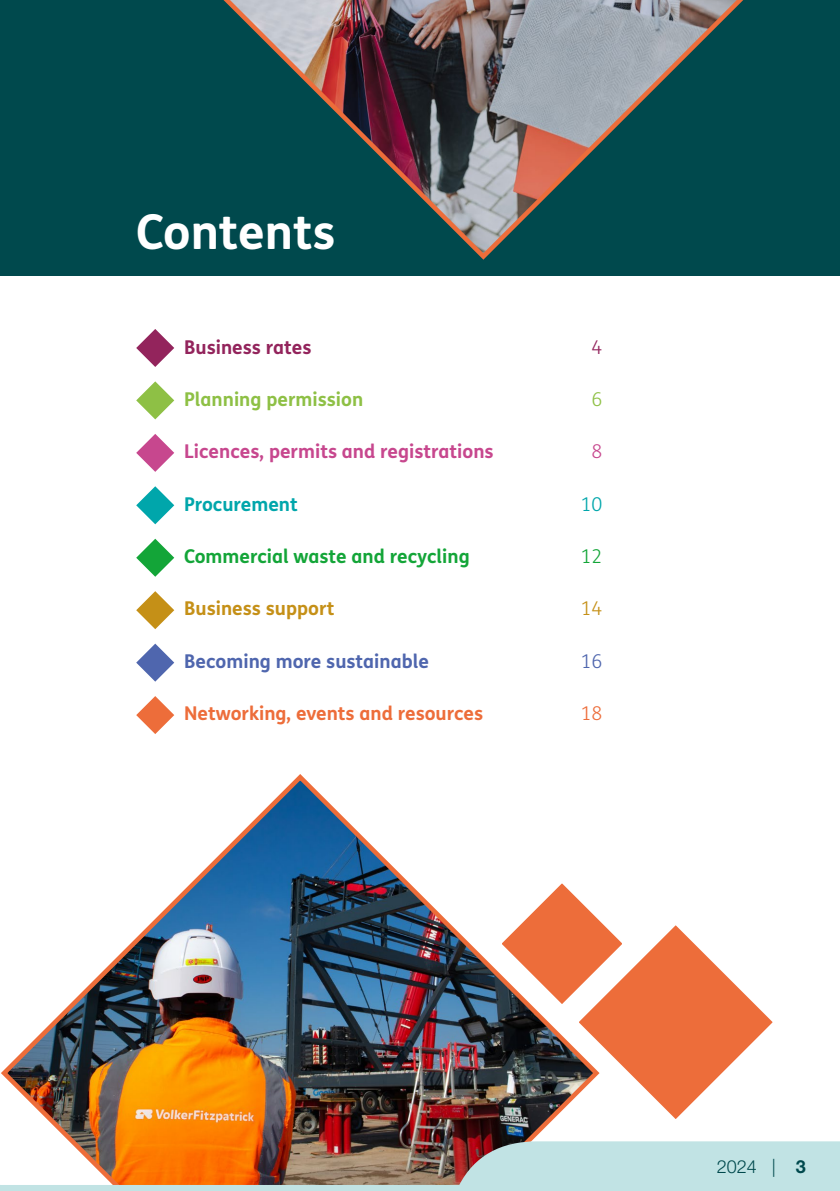
<style>
.page{position:relative;width:840px;height:1191px;background:#fff}
.page>*{position:absolute;margin:0;border:0;box-sizing:border-box;transform-origin:0 0}
.bold_header{font:700 48px "FS Me";color:#fff}
.bold_header-2{font:700 19px "FS Me";color:#c7478e}
.bold_header-3{font:700 19px "FS Me";color:#ed6d3a}
.bold_header-4{font:700 19px "FS Me";color:#13a538}
.bold_header-5{font:700 19px "FS Me";color:#4f66ae}
.bold_header-6{font:700 19px "FS Me";color:#8ec045}
.bold_header-7{font:700 19px "FS Me";color:#c59017}
.bold_header-8{font:700 19px "FS Me";color:#93245c}
.bold_header-9{font:700 19px "FS Me";color:#00a6ab}
.bold_header-10{font:300 19px "FS Me";color:#00a6ab}
.bold_header-11{font:300 19px "FS Me";color:#13a538}
.bold_header-12{font:300 19px "FS Me";color:#c59017}
.bold_header-13{font:300 19px "FS Me";color:#4f66ae}
.bold_header-14{font:300 19px "FS Me";color:#ed6d3a}
.bold_header-15{font:300 19px "FS Me";color:#93245c}
.bold_header-16{font:300 19px "FS Me";color:#8ec045}
.bold_header-17{font:300 19px "FS Me";color:#c7478e}
.t1{font:300 18px "Helvetica Neue LT Std";color:#00494d}
.s1{font-weight:700}
</style>
<div class="page">
<svg style="left:136px;top:329px;width:38px;height:38px"></svg>
<svg style="left:136px;top:381px;width:38px;height:38px"></svg>
<svg style="left:136px;top:434px;width:38px;height:38px"></svg>
<svg style="left:136px;top:486px;width:38px;height:38px"></svg>
<svg style="left:136px;top:539px;width:38px;height:38px"></svg>
<svg style="left:136px;top:591px;width:38px;height:38px"></svg>
<svg style="left:136px;top:643px;width:38px;height:38px"></svg>
<svg style="left:136px;top:696px;width:38px;height:38px"></svg>
<img style="left:1px;top:774px;width:552px;height:367px">
<svg style="left:497px;top:879px;width:276px;height:241px"></svg>
<svg style="left:0;top:1141px;width:839px;height:50px;background:#c0b19d"></svg>
<div style="left:0;top:0;width:839px;height:275px;background:#00494d"></div>
<svg style="left:223px;top:0;width:520px;height:260px"></svg>
<p class="bold_header" style="left:136px;top:194px;width:201px">Contents</p>
<p class="bold_header-8" style="left:184px;top:332px;width:129px">Business rates</p>
<p class="bold_header-15" style="left:591px;top:334px;width:12px">4</p>
<p class="bold_header-6" style="left:184px;top:384px;width:180px">Planning permission</p>
<p class="bold_header-16" style="left:591px;top:386px;width:12px">6</p>
<p class="bold_header-2" style="left:184px;top:437px;width:311px">Licences, permits and registrations</p>
<p class="bold_header-17" style="left:591px;top:438px;width:12px">8</p>
<p class="bold_header-9" style="left:184px;top:489px;width:115px">Procurement</p>
<p class="bold_header-10" style="left:580px;top:491px;width:23px">10</p>
<p class="bold_header-4" style="left:184px;top:541px;width:287px">Commercial waste and recycling</p>
<p class="bold_header-11" style="left:580px;top:543px;width:23px">12</p>
<p class="bold_header-7" style="left:184px;top:594px;width:152px">Business support</p>
<p class="bold_header-12" style="left:580px;top:596px;width:23px">14</p>
<p class="bold_header-5" style="left:184px;top:646px;width:246px">Becoming more sustainable</p>
<p class="bold_header-13" style="left:580px;top:648px;width:23px">16</p>
<p class="bold_header-3" style="left:184px;top:698px;width:300px">Networking, events and resources</p>
<p class="bold_header-14" style="left:580px;top:700px;width:23px">18</p>
<p class="t1" style="left:716px;top:1155px;width:91px">2024 | <span class="s1">3</span></p>
</div>
